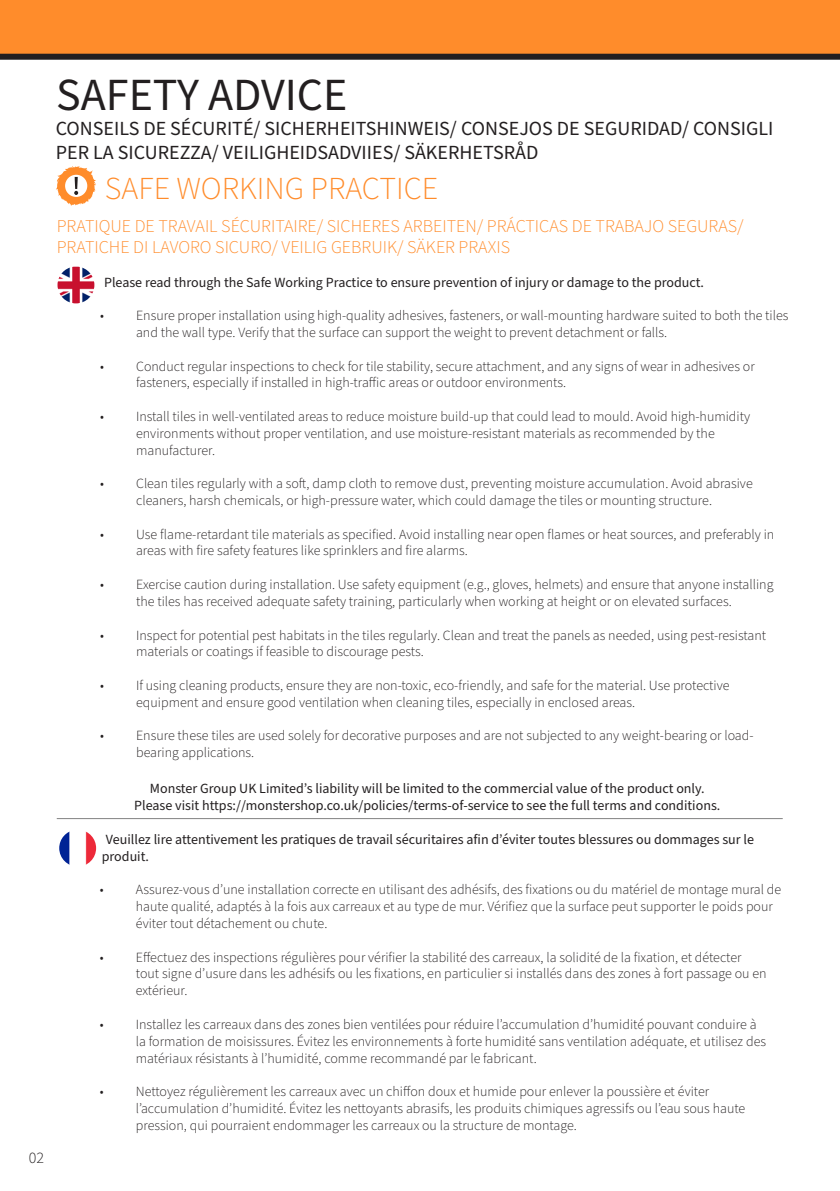
<style>
.page{position:relative;width:840px;height:1191px;background:#fff}
.page>*{position:absolute;margin:0;border:0;box-sizing:border-box;transform-origin:0 0}
.t1{font:46px "Source Sans Pro";color:#231f20}
.t2{font:300 32px "Source Sans Pro";color:#ff8c2b}
.t3{font:20px/24px "Source Sans Pro";color:#231f20}
.t4{font:300 18px/21.6px "Source Sans Pro";color:#ff8c2b}
.t5{font:300 16px "Source Sans Pro";color:#231f20}
.t6{font:300 14px/16.8px "Source Sans Pro";color:#231f20}
.t7{font:14px/16.8px "Source Sans Pro";color:#231f20}
</style>
<div class="page">
<div style="left:0;top:0;width:839px;height:57px;background:#ff8c2b"></div>
<div style="left:0;top:54px;width:839px;height:6px;background:#231f20"></div>
<svg style="left:56px;top:166px;width:40px;height:40px"></svg>
<img style="left:57px;top:267px;width:37px;height:36px">
<img style="left:59px;top:831px;width:37px;height:34px">
<hr style="left:57px;top:818px;width:725px;height:1px;background:#000">
<p class="t5" style="left:29px;top:1146px;width:17px">02</p>
<p class="t1" style="left:56px;top:64px;width:292px">SAFETY ADVICE</p>
<p class="t3" style="left:56px;top:117px;width:718px">CONSEILS DE SÉCURITÉ/ SICHERHEITSHINWEIS/ CONSEJOS DE SEGURIDAD/ CONSIGLI<br>PER LA SICUREZZA/ VEILIGHEIDSADVIIES/ SÄKERHETSRÅD</p>
<p class="t2" style="left:105px;top:167px;width:334px">SAFE WORKING PRACTICE</p>
<p class="t4" style="left:57px;top:215px;width:688px">PRATIQUE DE TRAVAIL SÉCURITAIRE/ SICHERES ARBEITEN/ PRÁCTICAS DE TRABAJO SEGURAS/<br>PRATICHE DI LAVORO SICURO/ VEILIG GEBRUIK/ SÄKER PRAXIS</p>
<p class="t7" style="left:104px;top:274px;width:601px">Please read through the Safe Working Practice to ensure prevention of injury or damage to the product.</p>
<p class="t6" style="left:136px;top:307px;width:653px;text-indent:-36px">• Ensure proper installation using high-quality adhesives, fasteners, or wall-mounting hardware suited to both the tiles and the wall type. Verify that the surface can support the weight to prevent detachment or falls.</p>
<p class="t6" style="left:136px;top:358px;width:619px;text-indent:-36px">• Conduct regular inspections to check for tile stability, secure attachment, and any signs of wear in adhesives or fasteners, especially if installed in high-traffic areas or outdoor environments.</p>
<p class="t6" style="left:136px;top:408px;width:615px;text-indent:-36px">• Install tiles in well-ventilated areas to reduce moisture build-up that could lead to mould. Avoid high-humidity environments without proper ventilation, and use moisture-resistant materials as recommended by the manufacturer.</p>
<p class="t6" style="left:100px;top:475px;width:653px;text-align:center">• Clean tiles regularly with a soft, damp cloth to remove dust, preventing moisture accumulation. Avoid abrasive cleaners, harsh chemicals, or high-pressure water, which could damage the tiles or mounting structure.</p>
<p class="t6" style="left:136px;top:526px;width:639px;text-indent:-36px">• Use flame-retardant tile materials as specified. Avoid installing near open flames or heat sources, and preferably in areas with fire safety features like sprinklers and fire alarms.</p>
<p class="t6" style="left:100px;top:576px;width:674px;text-align:center">• Exercise caution during installation. Use safety equipment (e.g., gloves, helmets) and ensure that anyone installing the tiles has received adequate safety training, particularly when working at height or on elevated surfaces.</p>
<p class="t6" style="left:136px;top:627px;width:631px;text-indent:-36px">• Inspect for potential pest habitats in the tiles regularly. Clean and treat the panels as needed, using pest-resistant materials or coatings if feasible to discourage pests.</p>
<p class="t6" style="left:136px;top:677px;width:594px;text-indent:-36px">• If using cleaning products, ensure they are non-toxic, eco-friendly, and safe for the material. Use protective equipment and ensure good ventilation when cleaning tiles, especially in enclosed areas.</p>
<p class="t6" style="left:136px;top:727px;width:618px;text-indent:-36px">• Ensure these tiles are used solely for decorative purposes and are not subjected to any weight-bearing or load&shy;bearing applications.</p>
<p class="t7" style="left:150px;top:780px;width:556px">Monster Group UK Limited’s liability will be limited to the commercial value of the product only.</p>
<p class="t7" style="left:134px;top:797px;width:587px">Please visit https://monstershop.co.uk/policies/terms-of-service to see the full terms and conditions.</p>
<p class="t7" style="left:102px;top:831px;width:653px">Veuillez lire attentivement les pratiques de travail sécuritaires afin d’éviter toutes blessures ou dommages sur le produit.</p>
<p class="t6" style="left:136px;top:882px;width:646px;text-indent:-36px">• Assurez-vous d’une installation correcte en utilisant des adhésifs, des fixations ou du matériel de montage mural de haute qualité, adaptés à la fois aux carreaux et au type de mur. Vérifiez que la surface peut supporter le poids pour éviter tout détachement ou chute.</p>
<p class="t6" style="left:136px;top:949px;width:631px;text-indent:-36px">• Effectuez des inspections régulières pour vérifier la stabilité des carreaux, la solidité de la fixation, et détecter tout signe d’usure dans les adhésifs ou les fixations, en particulier si installés dans des zones à fort passage ou en extérieur.</p>
<p class="t6" style="left:136px;top:1016px;width:631px;text-indent:-36px">• Installez les carreaux dans des zones bien ventilées pour réduire l’accumulation d’humidité pouvant conduire à la formation de moisissures. Évitez les environnements à forte humidité sans ventilation adéquate, et utilisez des matériaux résistants à l’humidité, comme recommandé par le fabricant.</p>
<p class="t6" style="left:136px;top:1083px;width:610px;text-indent:-36px">• Nettoyez régulièrement les carreaux avec un chiffon doux et humide pour enlever la poussière et éviter l’accumulation d’humidité. Évitez les nettoyants abrasifs, les produits chimiques agressifs ou l’eau sous haute pression, qui pourraient endommager les carreaux ou la structure de montage.</p>
</div>
